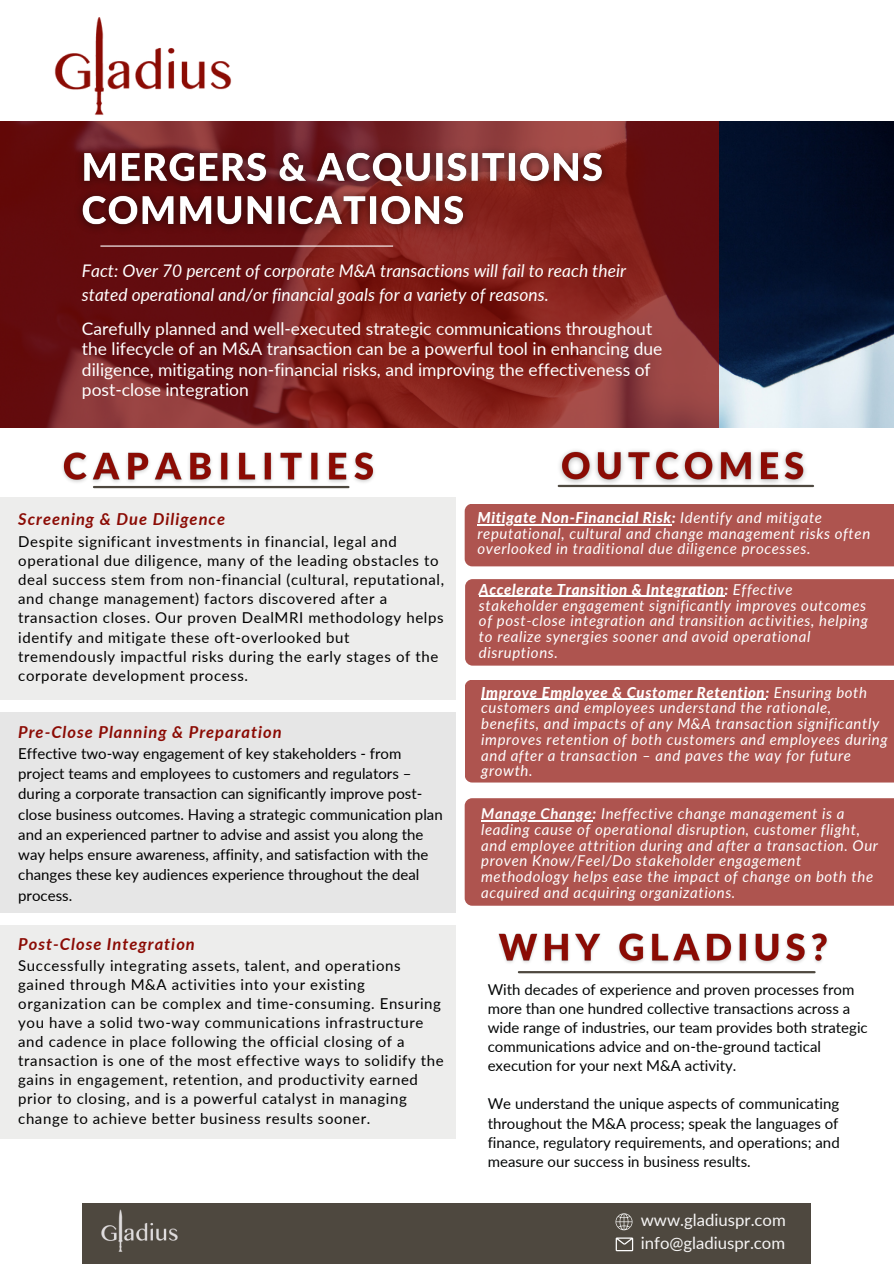
<style>
.page{position:relative;width:894px;height:1264px;background:#fff}
.page>*{position:absolute;margin:0;border:0;box-sizing:border-box;transform-origin:0 0}
.t1{font:17.4px/20.2px "Lato";color:#fff}
.t2{font:italic 17.4px/23.7px "Lato";color:#fff}
.t3{font:16.8px "Lato";color:#f6f5f5}
.t4{font:italic 700 16.5px "Lato";letter-spacing:.06em;color:#8b0b04}
.t5{font:italic 15px/15.8px "Lato";letter-spacing:.04em;color:#fff}
.t6{font:15px/19.2px "Lato";letter-spacing:.04em;color:#000}
.t7{font:15px/19.2px "Lato";color:#040606}
.t8{font:15px/20.2px "Lato";color:#000}
.s1{font-weight:800}
.s2{font-weight:700}
</style>
<div class="page">
<img style="left:718px;top:122px;width:174px;height:306px">
<svg style="left:0;top:122px;width:718px;height:306px;background:#791e1d"></svg>
<hr style="left:100px;top:245px;width:293px;height:2px;background:#fff">
<img style="left:52px;top:17px;width:181px;height:106px">
<div style="left:82px;top:1202px;width:728px;height:61px;background:#4e483f"></div>
<svg style="left:615px;top:1213px;width:17px;height:17px"></svg>
<img style="left:101px;top:1209px;width:77px;height:43px">
<svg style="left:615px;top:1237px;width:18px;height:13px"></svg>
<div style="left:0;top:497px;width:456px;height:202px;background:#ededec"></div>
<hr style="left:518px;top:971px;width:296px;height:2px;background:#4e483f">
<div style="left:0;top:924px;width:456px;height:214px;background:#ededec"></div>
<div style="left:464px;top:504px;width:429px;height:62px;background:#ae544f"></div>
<div style="left:465px;top:579px;width:428px;height:86px;background:#ae544f"></div>
<div style="left:465px;top:680px;width:428px;height:102px;background:#ae544f"></div>
<div style="left:464px;top:798px;width:429px;height:107px;background:#ae544f"></div>
<img style="left:69px;top:140px;width:546px;height:101px">
<img style="left:62px;top:452px;width:312px;height:37px">
<img style="left:498px;top:933px;width:330px;height:30px">
<img style="left:557px;top:450px;width:255px;height:38px">
<div style="left:0;top:712px;width:455px;height:201px;background:#e6e6e6"></div>
<hr style="left:479px;top:596px;width:245px;height:1px;background:#fff">
<hr style="left:477px;top:524px;width:194px;height:1px;background:#fff">
<hr style="left:481px;top:698px;width:284px;height:2px;background:#fff">
<hr style="left:481px;top:820px;width:111px;height:1px;background:#fff">
<p class="t2" style="left:82px;top:258px;width:545px">Fact: Over 70 percent of corporate M&amp;A transactions will fail to reach their stated operational and/or financial goals for a variety of reasons.</p>
<p class="t1" style="left:82px;top:318px;width:581px">Carefully planned and well-executed strategic communications throughout the lifecycle of an M&amp;A transaction can be a powerful tool in enhancing due diligence, mitigating non-financial risks, and improving the effectiveness of post-close integration</p>
<p class="t4" style="left:18px;top:509px;width:208px">Screening &amp; Due Diligence</p>
<h2 class="t6" style="left:18px;top:531px;width:427px">Despite significant investments in financial, legal and operational due diligence, many of the leading obstacles to deal success stem from non-financial (cultural, reputational, and change management) factors discovered after a transaction closes. Our proven DealMRI methodology helps identify and mitigate these oft-overlooked but tremendously impactful risks during the early stages of the corporate development process.</h2>
<p class="t4" style="left:18px;top:721px;width:265px">Pre-Close Planning &amp; Preparation</p>
<p class="t8" style="left:18px;top:743px;width:426px">Effective two-way engagement of key stakeholders - from project teams and employees to customers and regulators – during a corporate transaction can significantly improve post&shy;close business outcomes. Having a strategic communication plan and an experienced partner to advise and assist you along the way helps ensure awareness, affinity, and satisfaction with the changes these key audiences experience throughout the deal process.</p>
<p class="t4" style="left:18px;top:934px;width:178px">Post-Close Integration</p>
<p class="t6" style="left:18px;top:955px;width:427px">Successfully integrating assets, talent, and operations gained through M&amp;A activities into your existing organization can be complex and time-consuming. Ensuring you have a solid two-way communications infrastructure and cadence in place following the official closing of a transaction is one of the most effective ways to solidify the gains in engagement, retention, and productivity earned prior to closing, and is a powerful catalyst in managing change to achieve better business results sooner.</p>
<p class="t5" style="left:477px;top:509px;width:394px"><span class="s1">Mitigate Non-Financial Risk:</span> Identify and mitigate reputational, cultural and change management risks often overlooked in traditional due diligence processes.</p>
<p class="t5" style="left:479px;top:581px;width:390px"><span class="s1">Accelerate Transition &amp; Integration:</span> Effective stakeholder engagement significantly improves outcomes of post-close integration and transition activities, helping to realize synergies sooner and avoid operational disruptions.</p>
<p class="t5" style="left:481px;top:684px;width:408px"><span class="s1">Improve Employee &amp; Customer Retention:</span> Ensuring both customers and employees understand the rationale, benefits, and impacts of any M&amp;A transaction significantly improves retention of both customers and employees during and after a transaction – and paves the way for future growth.</p>
<h3 class="t5" style="left:481px;top:805px;width:398px"><span class="s2">Manage Change:</span> Ineffective change management is a leading cause of operational disruption, customer flight, and employee attrition during and after a transaction. Our proven Know/Feel/Do stakeholder engagement methodology helps ease the impact of change on both the acquired and acquiring organizations.</h3>
<p class="t7" style="left:487px;top:979px;width:381px">With decades of experience and proven processes from more than one hundred collective transactions across a wide range of industries, our team provides both strategic communications advice and on-the-ground tactical execution for your next M&amp;A activity.</p>
<h2 class="t7" style="left:487px;top:1093px;width:353px;text-align:justify">We understand the unique aspects of communicating throughout the M&amp;A process; speak the languages of finance, regulatory requirements, and operations; and measure our success in business results.</h2>
<h3 class="t3" style="left:640px;top:1209px;width:147px">www.gladiuspr.com</h3>
<h2 class="t3" style="left:640px;top:1231px;width:146px">info@gladiuspr.com</h2>
</div>
